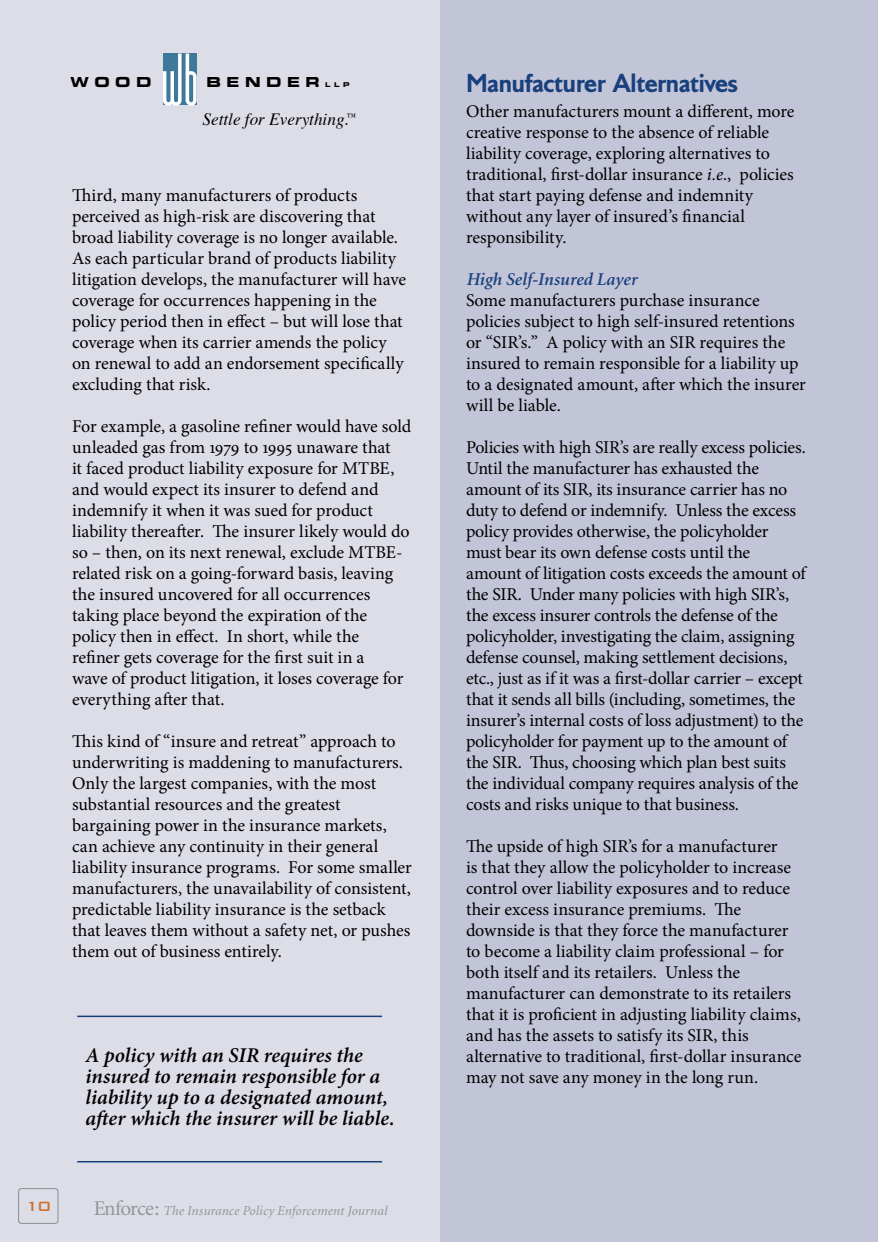
<style>
.page{position:relative;width:878px;height:1242px;background:#c2c4d7}
.page>*{position:absolute;margin:0;border:0;box-sizing:border-box;transform-origin:0 0}
.t1{font:700 24px "Tschichold";letter-spacing:-.015em;color:#18407c}
.t2{font:italic 600 21px/21px "Minion Pro";color:#000}
.t3{font:18px/21px "Minion Pro";letter-spacing:-.005em;color:#000}
.t4{font:italic 600 18px "Minion";color:#18407c}
.t5{font:500 18px "Bank Gothic BT";color:#cd712b}
.t6{font:italic 17.1px "Times";color:#000}
.t7{font:13.8px "Eurostile Bold Extended Two";letter-spacing:.4em;color:#000}
.t8{font:italic 13.5px "Minion";letter-spacing:.01em;color:#939598}
.s1{font-size:6.6px}
.s2{font-style:normal;font-size:21px}
.s3{font-style:italic}
</style>
<div class="page">
<div style="left:0;top:0;width:439px;height:1242px;background:#dcdde7"></div>
<hr style="left:77px;top:1016px;width:305px;height:1px;background:#18407c">
<hr style="left:77px;top:1161px;width:305px;height:1px;background:#18407c">
<div style="left:18px;top:1188px;width:40px;height:36px;border:1px solid #939598;border-radius:3px"></div>
<svg style="left:163px;top:53px;width:34px;height:52px;background:#90b1c4"></svg>
<p class="t7" style="left:70px;top:73px;width:82px">WOOD</p>
<p class="t7" style="left:206px;top:73px;width:144px">BENDER <span class="s1">LLP</span></p>
<p class="t6" style="left:202px;top:104px;width:156px">Settle for Everything.<sup>™</sup></p>
<p class="t3" style="left:72px;top:185px;width:335px">Third, many manufacturers of products perceived as high-risk are discovering that broad liability coverage is no longer available.<br>As each particular brand of products liability litigation develops, the manufacturer will have coverage for occurrences happening in the policy period then in effect – but will lose that coverage when its carrier amends the policy on renewal to add an endorsement specifically excluding that risk.</p>
<p class="t3" style="left:72px;top:416px;width:341px">For example, a gasoline refiner would have sold unleaded gas from 1979 to 1995 unaware that<br>it faced product liability exposure for MTBE, and would expect its insurer to defend and indemnify it when it was sued for product liability thereafter. The insurer likely would do so – then, on its next renewal, exclude MTBE&shy;related risk on a going-forward basis, leaving the insured uncovered for all occurrences taking place beyond the expiration of the policy then in effect. In short, while the refiner gets coverage for the first suit in a<br>wave of product litigation, it loses coverage for everything after that.</p>
<p class="t3" style="left:72px;top:731px;width:341px">This kind of “insure and retreat” approach to underwriting is maddening to manufacturers.<br>Only the largest companies, with the most substantial resources and the greatest bargaining power in the insurance markets, can achieve any continuity in their general liability insurance programs. For some smaller manufacturers, the unavailability of consistent, predictable liability insurance is the setback that leaves them without a safety net, or pushes them out of business entirely.</p>
<p class="t2" style="left:86px;top:1045px;width:310px">A policy with an SIR requires the insured to remain responsible for a liability up to a designated amount, after which the insurer will be liable.</p>
<p class="t5" style="left:25px;top:1196px;width:28px">10</p>
<p class="t8" style="left:94px;top:1204px;width:295px"><span class="s2">Enforce:</span> The Insurance Policy Enforcement Journal</p>
<h1 class="t1" style="left:466px;top:68px;width:274px">Manufacturer Alternatives</h1>
<p class="t3" style="left:466px;top:101px;width:330px">Other manufacturers mount a different, more creative response to the absence of reliable liability coverage, exploring alternatives to traditional, first-dollar insurance <span class="s3">i.e.</span>, policies that start paying defense and indemnity without any layer of insured’s financial responsibility.</p>
<p class="t4" style="left:466px;top:270px;width:172px">High Self-Insured Layer</p>
<p class="t3" style="left:466px;top:290px;width:341px">Some manufacturers purchase insurance policies subject to high self-insured retentions or “SIR’s.” A policy with an SIR requires the insured to remain responsible for a liability up to a designated amount, after which the insurer will be liable.</p>
<p class="t3" style="left:466px;top:437px;width:341px">Policies with high SIR’s are really excess policies.<br>Until the manufacturer has exhausted the amount of its SIR, its insurance carrier has no duty to defend or indemnify. Unless the excess policy provides otherwise, the policyholder must bear its own defense costs until the amount of litigation costs exceeds the amount of the SIR. Under many policies with high SIR’s, the excess insurer controls the defense of the policyholder, investigating the claim, assigning defense counsel, making settlement decisions, etc., just as if it was a first-dollar carrier – except that it sends all bills (including, sometimes, the insurer’s internal costs of loss adjustment) to the policyholder for payment up to the amount of the SIR. Thus, choosing which plan best suits the individual company requires analysis of the costs and risks unique to that business.</p>
<p class="t3" style="left:466px;top:836px;width:337px">The upside of high SIR’s for a manufacturer<br>is that they allow the policyholder to increase control over liability exposures and to reduce their excess insurance premiums. The downside is that they force the manufacturer to become a liability claim professional – for both itself and its retailers. Unless the manufacturer can demonstrate to its retailers that it is proficient in adjusting liability claims, and has the assets to satisfy its SIR, this alternative to traditional, first-dollar insurance may not save any money in the long run.</p>
</div>
